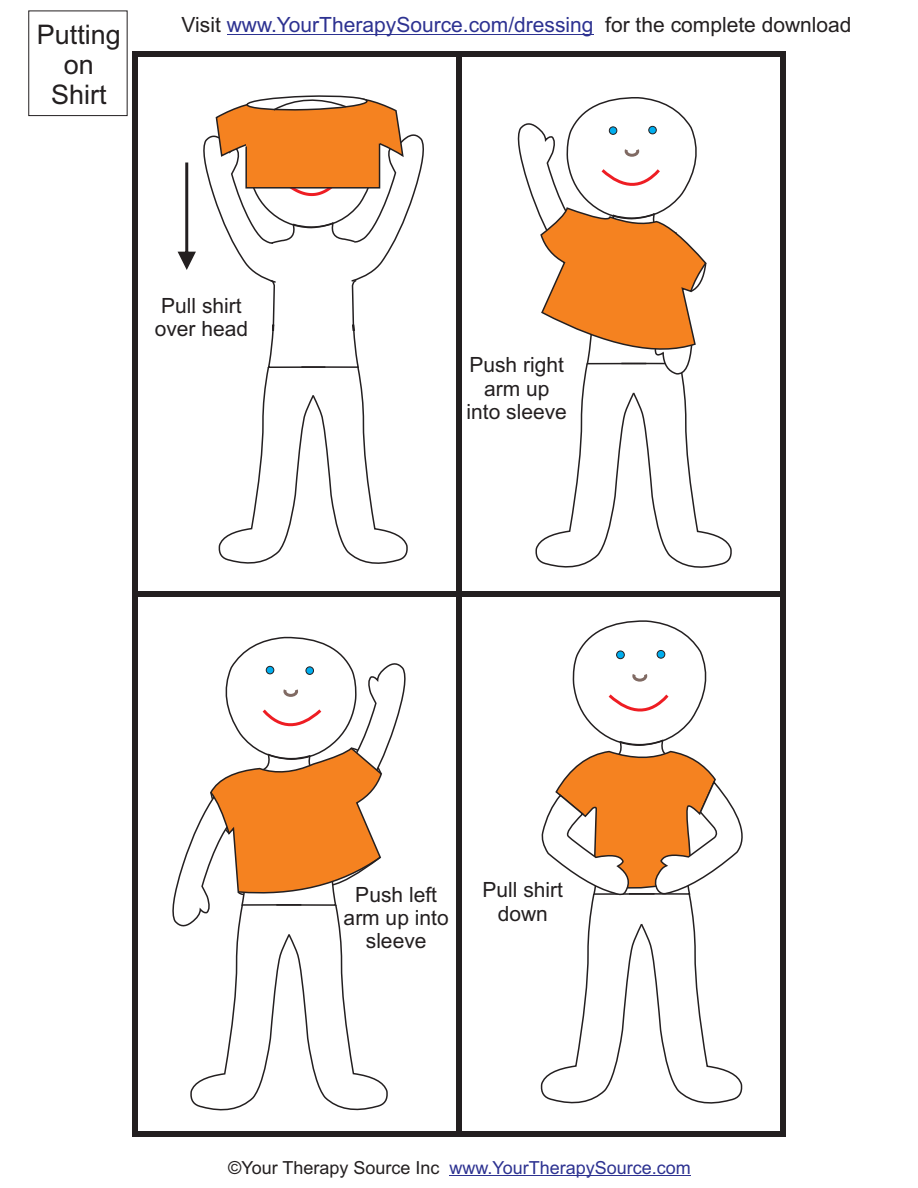
<style>
.page{position:relative;width:918px;height:1188px;background:#fff}
.page>*{position:absolute;margin:0;border:0;box-sizing:border-box;transform-origin:0 0}
.t1{font:27px/30.2px "Arial";color:#231f20;text-align:center}
.t2{font:21px/23.4px "Arial";color:#231f20;text-align:center}
.t3{font:21px "Arial";color:#2d3291}
.t4{font:18px "Arial";color:#2d3291}
.s1{color:#231f20}
</style>
<div class="page">
<hr style="left:450px;top:1175px;width:241px;height:1px;background:#2d3291">
<div style="left:132px;top:51px;width:330px;height:546px;border:6px solid #231f20"></div>
<div style="left:132px;top:591px;width:330px;height:546px;border:6px solid #231f20"></div>
<div style="left:456px;top:51px;width:330px;height:546px;border:6px solid #231f20"></div>
<div style="left:456px;top:591px;width:330px;height:546px;border:6px solid #231f20"></div>
<svg style="left:178px;top:163px;width:18px;height:107px"></svg>
<svg style="left:203px;top:95px;width:221px;height:469px"></svg>
<svg style="left:172px;top:636px;width:234px;height:475px"></svg>
<svg style="left:540px;top:620px;width:203px;height:484px"></svg>
<svg style="left:517px;top:97px;width:215px;height:471px"></svg>
<hr style="left:227px;top:34px;width:367px;height:1px;background:#2d3291">
<p class="t1" style="left:37px;top:22px;width:86px">Putting on<br>Shirt</p>
<p class="t3" style="left:182px;top:17px;width:671px"><span class="s1">Visit</span> www.YourTherapySource.com/dressing <span class="s1">for the complete download</span></p>
<p class="t2" style="left:155px;top:296px;width:95px">Pull shirt over head</p>
<p class="t2" style="left:467px;top:355px;width:102px">Push right arm up into sleeve</p>
<p class="t2" style="left:344px;top:884px;width:107px">Push left arm up into sleeve</p>
<p class="t2" style="left:483px;top:880px;width:82px">Pull shirt down</p>
<p class="t4" style="left:228px;top:1161px;width:464px"><span class="s1">©Your Therapy Source Inc</span> www.YourTherapySource.com</p>
</div>
